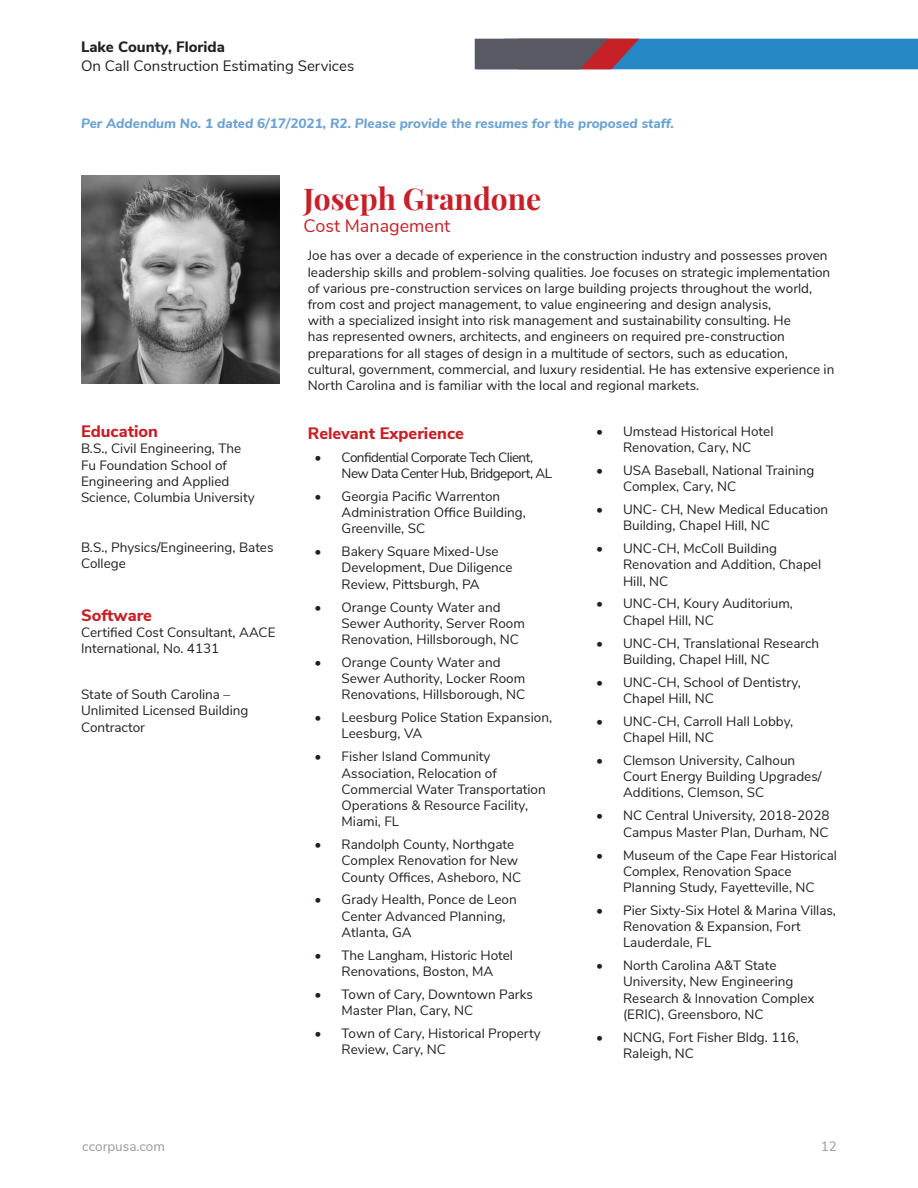
<style>
.page{position:relative;width:918px;height:1188px;background:#fff}
.page>*{position:absolute;margin:0;border:0;box-sizing:border-box;transform-origin:0 0}
.Nested_-_Bio_Nam_Tit{font:700 30px "Playfair Display";color:#c72027}
.Nested_-_Bio_Nam_Tit-2{font:18px "Nunito Sans";color:#c72027}
.List_Header_Bold_-_R{font:800 16.5px "Nunito Sans";color:#c72027}
.Resume_Edu___Cert{font:800 16.5px "Nunito Sans";color:#c72027}
.t1{font:15px "Nunito Sans";color:#231f20}
.t2{font:800 15px "Nunito Sans";color:#231f20}
.Body{font:13.5px/16.2px "Nunito Sans";color:#231f20}
.Resume_Edu___Cert-2{font:13.5px/16.2px "Nunito Sans";color:#231f20}
.RFP_Text{font:italic 800 13.5px "Nunito Sans";color:#6ea3d3}
.Body-2{font:13.5px/16.2px "Nunito Sans";letter-spacing:-.04em;color:#231f20}
.t3{font:13.5px "Nunito Sans";color:#9c989f}
</style>
<div class="page">
<svg style="left:475px;top:39px;width:443px;height:30px;background:#3e749e"></svg>
<img style="left:81px;top:176px;width:198px;height:208px">
<p class="t2" style="left:81px;top:35px;width:145px">Lake County, Florida</p>
<p class="t1" style="left:81px;top:55px;width:275px">On Call Construction Estimating Services</p>
<p class="RFP_Text" style="left:81px;top:113px;width:594px">Per Addendum No. 1 dated 6/17/2021, R2. Please provide the resumes for the proposed staff.</p>
<p class="Nested_-_Bio_Nam_Tit" style="left:303px;top:175px;width:239px">Joseph Grandone</p>
<p class="Nested_-_Bio_Nam_Tit-2" style="left:303px;top:213px;width:148px">Cost Management</p>
<p class="Resume_Edu___Cert" style="left:81px;top:419px;width:79px">Education</p>
<p class="Resume_Edu___Cert-2" style="left:81px;top:440px;width:175px">B.S., Civil Engineering, The<br>Fu Foundation School of<br>Engineering and Applied<br>Science, Columbia University</p>
<p class="Resume_Edu___Cert-2" style="left:81px;top:538px;width:194px">B.S., Physics/Engineering, Bates<br>College</p>
<p class="Resume_Edu___Cert" style="left:81px;top:603px;width:73px">Software</p>
<p class="Resume_Edu___Cert-2" style="left:81px;top:623px;width:196px">Certified Cost Consultant, AACE<br>International, No. 4131</p>
<p class="Resume_Edu___Cert-2" style="left:81px;top:685px;width:169px">State of South Carolina –<br>Unlimited Licensed Building<br>Contractor</p>
<p class="Body" style="left:308px;top:247px;width:528px">Joe has over a decade of experience in the construction industry and possesses proven leadership skills and problem-solving qualities. Joe focuses on strategic implementation of various pre-construction services on large building projects throughout the world, from cost and project management, to value engineering and design analysis,<br>with a specialized insight into risk management and sustainability consulting. He<br>has represented owners, architects, and engineers on required pre-construction preparations for all stages of design in a multitude of sectors, such as education, cultural, government, commercial, and luxury residential. He has extensive experience in North Carolina and is familiar with the local and regional markets.</p>
<p class="List_Header_Bold_-_R" style="left:308px;top:421px;width:158px">Relevant Experience</p>
<p class="Body-2" style="left:342px;top:448px;width:212px;text-indent:-27px">• Confidential Corporate Tech Client,<br>New Data Center Hub, Bridgeport, AL</p>
<p class="Body" style="left:342px;top:487px;width:186px;text-indent:-27px">• Georgia Pacific Warrenton<br>Administration Office Building,<br>Greenville, SC</p>
<p class="Body" style="left:342px;top:543px;width:172px;text-indent:-27px">• Bakery Square Mixed-Use<br>Development, Due Diligence<br>Review, Pittsburgh, PA</p>
<p class="Body" style="left:342px;top:598px;width:185px;text-indent:-27px">• Orange County Water and<br>Sewer Authority, Server Room<br>Renovation, Hillsborough, NC</p>
<p class="Body" style="left:342px;top:653px;width:185px;text-indent:-27px">• Orange County Water and<br>Sewer Authority, Locker Room<br>Renovations, Hillsborough, NC</p>
<p class="Body" style="left:342px;top:709px;width:212px;text-indent:-27px">• Leesburg Police Station Expansion,<br>Leesburg, VA</p>
<p class="Body" style="left:342px;top:748px;width:206px;text-indent:-27px">• Fisher Island Community<br>Association, Relocation of<br>Commercial Water Transportation<br>Operations &amp; Resource Facility,<br>Miami, FL</p>
<p class="Body" style="left:342px;top:835px;width:181px;text-indent:-27px">• Randolph County, Northgate<br>Complex Renovation for New<br>County Offices, Asheboro, NC</p>
<p class="Body" style="left:342px;top:891px;width:177px;text-indent:-27px">• Grady Health, Ponce de Leon<br>Center Advanced Planning,<br>Atlanta, GA</p>
<p class="Body" style="left:315px;top:946px;width:200px;text-align:center">• The Langham, Historic Hotel<br>Renovations, Boston, MA</p>
<p class="Body" style="left:342px;top:985px;width:193px;text-indent:-27px">• Town of Cary, Downtown Parks<br>Master Plan, Cary, NC</p>
<p class="Body" style="left:342px;top:1024px;width:201px;text-indent:-27px">• Town of Cary, Historical Property<br>Review, Cary, NC</p>
<p class="Body" style="left:596px;top:422px;width:179px;text-align:center">• Umstead Historical Hotel<br>Renovation, Cary, NC</p>
<p class="Body" style="left:623px;top:461px;width:193px;text-indent:-27px">• USA Baseball, National Training<br>Complex, Cary, NC</p>
<p class="Body" style="left:623px;top:500px;width:207px;text-indent:-27px">• UNC- CH, New Medical Education<br>Building, Chapel Hill, NC</p>
<p class="Body" style="left:623px;top:540px;width:200px;text-indent:-27px">• UNC-CH, McColl Building<br>Renovation and Addition, Chapel<br>Hill, NC</p>
<p class="Body" style="left:623px;top:595px;width:171px;text-indent:-27px">• UNC-CH, Koury Auditorium,<br>Chapel Hill, NC</p>
<p class="Body" style="left:623px;top:634px;width:198px;text-indent:-27px">• UNC-CH, Translational Research<br>Building, Chapel Hill, NC</p>
<p class="Body" style="left:623px;top:673px;width:180px;text-indent:-27px">• UNC-CH, School of Dentistry,<br>Chapel Hill, NC</p>
<p class="Body" style="left:623px;top:712px;width:172px;text-indent:-27px">• UNC-CH, Carroll Hall Lobby,<br>Chapel Hill, NC</p>
<p class="Body" style="left:623px;top:751px;width:200px;text-indent:-27px">• Clemson University, Calhoun<br>Court Energy Building Upgrades/<br>Additions, Clemson, SC</p>
<p class="Body" style="left:596px;top:807px;width:235px;text-align:right">• NC Central University, 2018-2028<br>Campus Master Plan, Durham, NC</p>
<p class="Body" style="left:623px;top:846px;width:215px;text-indent:-27px">• Museum of the Cape Fear Historical<br>Complex, Renovation Space<br>Planning Study, Fayetteville, NC</p>
<p class="Body" style="left:623px;top:901px;width:215px;text-indent:-27px">• Pier Sixty-Six Hotel &amp; Marina Villas,<br>Renovation &amp; Expansion, Fort<br>Lauderdale, FL</p>
<p class="Body" style="left:623px;top:957px;width:193px;text-indent:-27px">• North Carolina A&amp;T State<br>University, New Engineering<br>Research &amp; Innovation Complex (ERIC), Greensboro, NC</p>
<p class="Body" style="left:623px;top:1028px;width:177px;text-indent:-27px">• NCNG, Fort Fisher Bldg. 116,<br>Raleigh, NC</p>
<p class="t3" style="left:82px;top:1137px;width:84px">ccorpusa.com</p>
<p class="t3" style="left:821px;top:1137px;width:18px">12</p>
</div>
